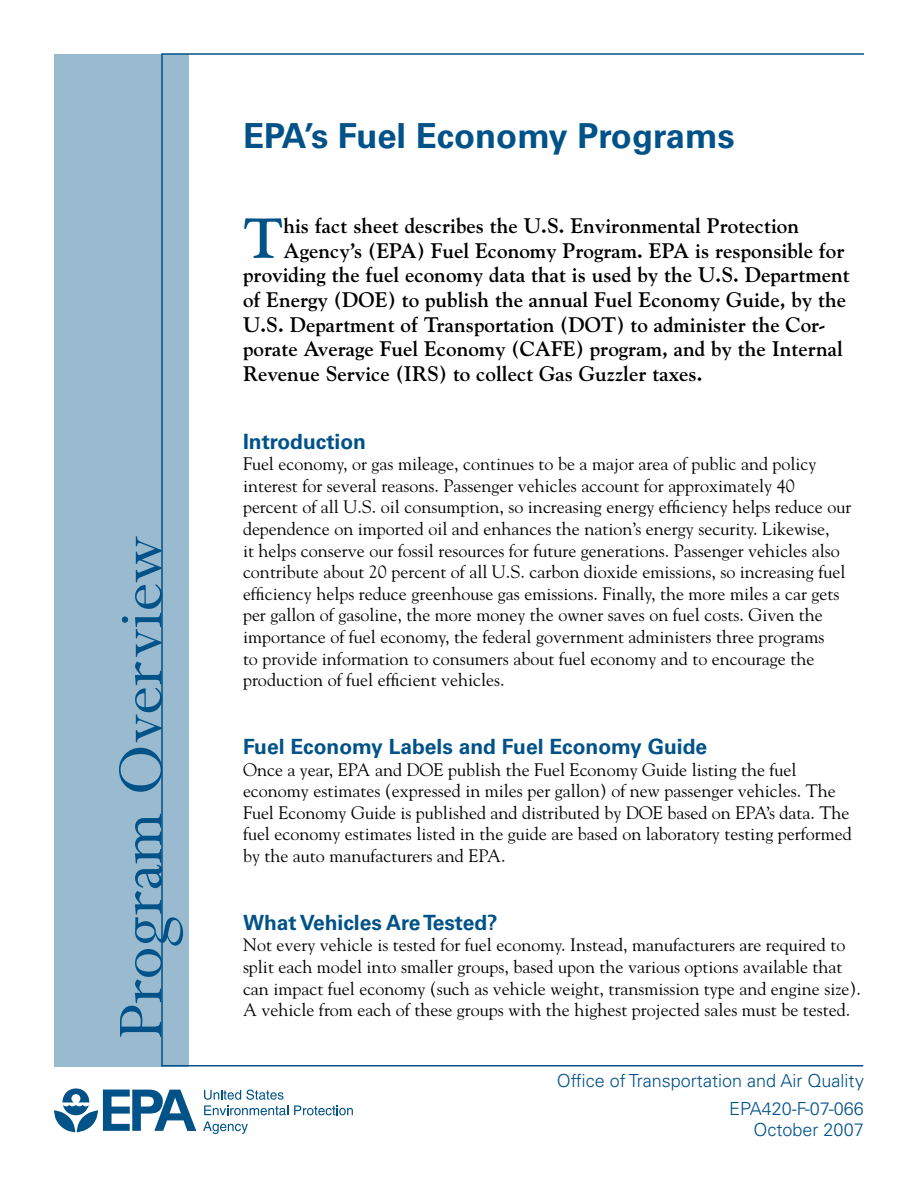
<style>
.page{position:relative;width:918px;height:1188px;background:#fff}
.page>*{position:absolute;margin:0;border:0;box-sizing:border-box;transform-origin:0 0}
.t1{font:72px "Perpetua";color:#005288}
.t2{font:700 55.95px "Goudy Std";color:#005288}
.t3{font:700 34.5px "Univers LT Std";color:#005288}
.t4{font:700 21px "Goudy Std";color:#000}
.t5{font:700 21px "Univers LT Std";color:#005288}
.t6{font:18px/21.6px "Goudy Std";color:#000}
.t7{font:300 18px/27.8px "Univers LT Std";color:#005288;text-align:right}
</style>
<div class="page">
<div style="left:54px;top:54px;width:134px;height:1012px;background:#99bacf"></div>
<hr style="left:161px;top:54px;width:2px;height:1012px;background:#005288">
<hr style="left:161px;top:1065px;width:702px;height:1px;background:#005288">
<hr style="left:161px;top:53px;width:703px;height:2px;background:#005288">
<svg style="left:54px;top:1088px;width:142px;height:45px"></svg>
<svg style="left:204px;top:1090px;width:84px;height:25px"></svg>
<svg style="left:294px;top:1105px;width:59px;height:10px"></svg>
<svg style="left:203px;top:1121px;width:45px;height:13px"></svg>
<p class="t1" style="left:95px;top:1040px;width:506px;rotate:-90deg">Program Overview</p>
<h1 class="t3" style="left:243px;top:116px;width:493px">EPA’s Fuel Economy Programs</h1>
<p class="t2" style="left:243px;top:205px;width:42px">T</p>
<p class="t4" style="left:283px;top:213px;width:517px">his fact sheet describes the U.S. Environmental Protection</p>
<p class="t4" style="left:283px;top:238px;width:563px">Agency’s (EPA) Fuel Economy Program. EPA is responsible for</p>
<p class="t4" style="left:243px;top:262px;width:608px">providing the fuel economy data that is used by the U.S. Department</p>
<p class="t4" style="left:243px;top:287px;width:605px">of Energy (DOE) to publish the annual Fuel Economy Guide, by the</p>
<p class="t4" style="left:243px;top:312px;width:584px">U.S. Department of Transportation (DOT) to administer the Cor-</p>
<p class="t4" style="left:243px;top:336px;width:601px">porate Average Fuel Economy (CAFE) program, and by the Internal</p>
<p class="t4" style="left:243px;top:361px;width:461px">Revenue Service (IRS) to collect Gas Guzzler taxes.</p>
<h3 class="t5" style="left:243px;top:429px;width:125px">Introduction</h3>
<p class="t6" style="left:243px;top:453px;width:610px">Fuel economy, or gas mileage, continues to be a major area of public and policy interest for several reasons. Passenger vehicles account for approximately 40 percent of all U.S. oil consumption, so increasing energy efficiency helps reduce our dependence on imported oil and enhances the nation’s energy security. Likewise,<br>it helps conserve our fossil resources for future generations. Passenger vehicles also contribute about 20 percent of all U.S. carbon dioxide emissions, so increasing fuel efficiency helps reduce greenhouse gas emissions. Finally, the more miles a car gets per gallon of gasoline, the more money the owner saves on fuel costs. Given the importance of fuel economy, the federal government administers three programs<br>to provide information to consumers about fuel economy and to encourage the production of fuel efficient vehicles.</p>
<h3 class="t5" style="left:243px;top:734px;width:466px">Fuel Economy Labels and Fuel Economy Guide</h3>
<p class="t6" style="left:243px;top:758px;width:610px">Once a year, EPA and DOE publish the Fuel Economy Guide listing the fuel economy estimates (expressed in miles per gallon) of new passenger vehicles. The Fuel Economy Guide is published and distributed by DOE based on EPA’s data. The fuel economy estimates listed in the guide are based on laboratory testing performed by the auto manufacturers and EPA.</p>
<h3 class="t5" style="left:243px;top:910px;width:256px">What Vehicles Are Tested?</h3>
<p class="t6" style="left:243px;top:934px;width:619px">Not every vehicle is tested for fuel economy. Instead, manufacturers are required to split each model into smaller groups, based upon the various options available that can impact fuel economy (such as vehicle weight, transmission type and engine size).<br>A vehicle from each of these groups with the highest projected sales must be tested.</p>
<p class="t7" style="left:557px;top:1067px;width:309px">Office of Transportation and Air Quality<br>EPA420-F-07-066</p>
<p class="t7" style="left:754px;top:1116px;width:112px">October 2007</p>
</div>
